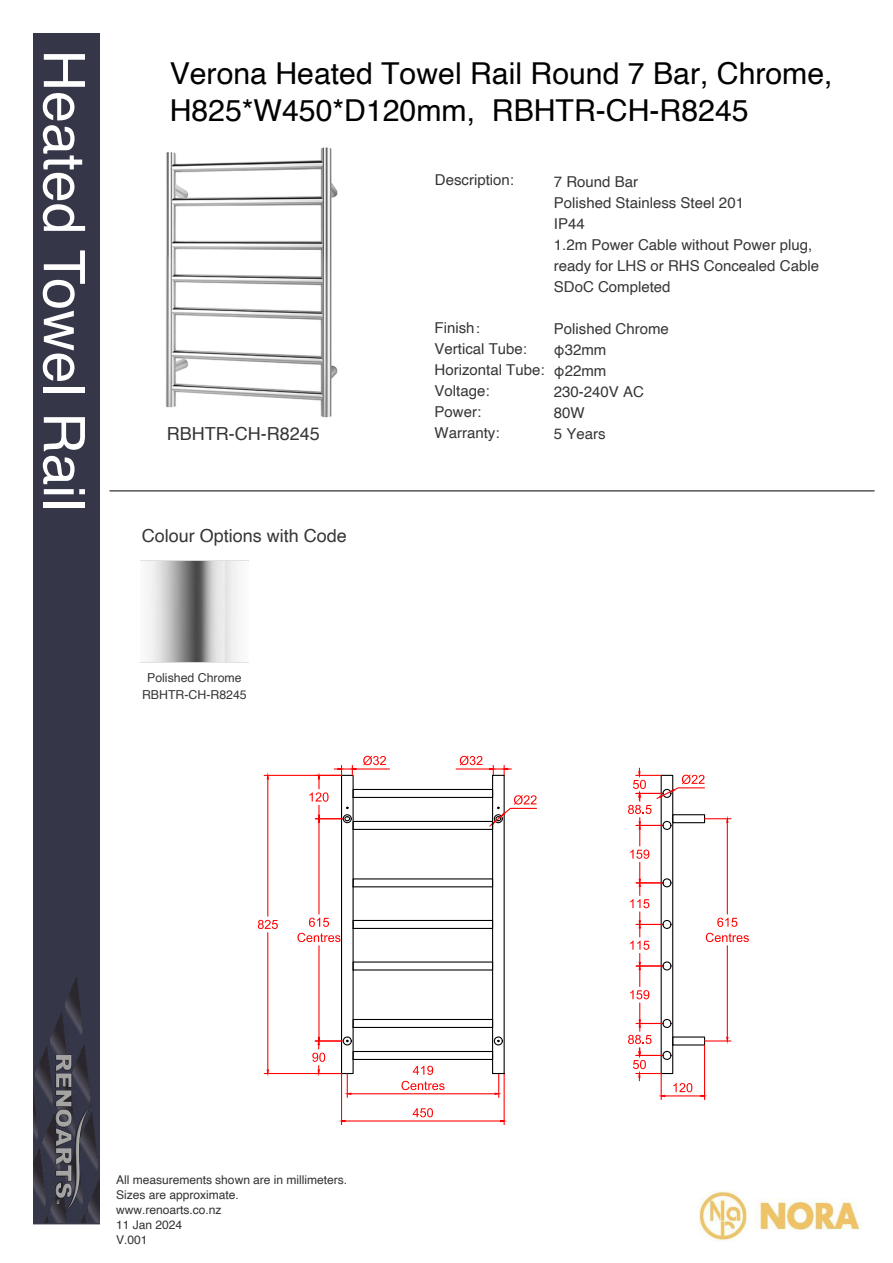
<style>
.page{position:relative;width:893px;height:1263px;background:#fff}
.page>*{position:absolute;margin:0;border:0;box-sizing:border-box;transform-origin:0 0}
.t1{font:57.45px "Helvetica";color:#fff}
.t2{font:30.15px/36.3px "Helvetica";color:#000}
.t3{font:18px "Helvetica";color:#363636}
.t4{font:15px/21px "Helvetica";color:#363636}
.t5{font:12.3px "Helvetica";color:#363636}
.t6{font:12.15px/15px "Helvetica";letter-spacing:-.005em;color:#333}
.s1{font-family:"Adobe Song Std";font-weight:300}
</style>
<div class="page">
<img style="left:699px;top:1191px;width:162px;height:51px">
<div style="left:34px;top:34px;width:65px;height:943px;background:#353748"></div>
<img style="left:34px;top:977px;width:65px;height:247px">
<img style="left:43px;top:1045px;width:57px;height:170px">
<img style="left:141px;top:560px;width:107px;height:103px">
<hr style="left:110px;top:491px;width:765px;height:1px;background:#000">
<img style="left:165px;top:147px;width:173px;height:271px">
<div style="left:343px;top:1036px;width:9px;height:9px;border:1px solid #000;border-radius:50%"></div>
<div style="left:341px;top:775px;width:13px;height:299px;border:1px solid #000"></div>
<hr style="left:264px;top:775px;width:78px;height:1px;background:#f00">
<hr style="left:264px;top:1073px;width:78px;height:1px;background:#f00">
<hr style="left:267px;top:779px;width:1px;height:137px;background:#f00">
<hr style="left:267px;top:933px;width:1px;height:137px;background:#f00">
<svg style="left:266px;top:775px;width:3px;height:5px"></svg>
<svg style="left:258px;top:920px;width:20px;height:9px"></svg>
<hr style="left:318px;top:946px;width:2px;height:91px;background:#f00">
<hr style="left:318px;top:822px;width:2px;height:92px;background:#f00">
<svg style="left:309px;top:918px;width:20px;height:9px"></svg>
<svg style="left:297px;top:933px;width:44px;height:9px"></svg>
<hr style="left:351px;top:1093px;width:144px;height:1px;background:#f00">
<svg style="left:312px;top:1037px;width:40px;height:60px"></svg>
<svg style="left:494px;top:1074px;width:5px;height:23px"></svg>
<svg style="left:413px;top:1066px;width:20px;height:9px"></svg>
<svg style="left:401px;top:1081px;width:44px;height:9px"></svg>
<hr style="left:341px;top:1073px;width:1px;height:51px;background:#f00">
<hr style="left:504px;top:1073px;width:1px;height:51px;background:#f00">
<hr style="left:345px;top:1120px;width:156px;height:1px;background:#f00">
<svg style="left:413px;top:1108px;width:20px;height:9px"></svg>
<hr style="left:456px;top:768px;width:34px;height:1px;background:#f00">
<svg style="left:489px;top:765px;width:22px;height:10px"></svg>
<svg style="left:460px;top:756px;width:22px;height:9px"></svg>
<div style="left:494px;top:1036px;width:9px;height:9px;border:1px solid #000;border-radius:50%"></div>
<div style="left:492px;top:775px;width:13px;height:299px;border:1px solid #000"></div>
<hr style="left:356px;top:768px;width:34px;height:1px;background:#f00">
<svg style="left:309px;top:765px;width:48px;height:58px"></svg>
<svg style="left:363px;top:756px;width:23px;height:9px"></svg>
<svg style="left:488px;top:795px;width:49px;height:33px"></svg>
<div style="left:353px;top:1051px;width:140px;height:9px;border:1px solid #000"></div>
<div style="left:353px;top:1019px;width:140px;height:9px;border:1px solid #000"></div>
<div style="left:353px;top:920px;width:140px;height:9px;border:1px solid #000"></div>
<div style="left:353px;top:821px;width:140px;height:9px;border:1px solid #000"></div>
<div style="left:353px;top:789px;width:140px;height:9px;border:1px solid #000"></div>
<svg style="left:628px;top:768px;width:121px;height:331px"></svg>
<h1 class="t1" style="left:108px;top:50px;width:463px;rotate:90deg">Heated Towel Rail</h1>
<h2 class="t2" style="left:170px;top:57px;width:664px">Verona Heated Towel Rail Round 7 Bar, Chrome,<br>H825*W450*D120mm, RBHTR-CH-R8245</h2>
<p class="t4" style="left:435px;top:170px;width:81px">Description:</p>
<p class="t4" style="left:554px;top:172px;width:267px">7 Round Bar<br>Polished Stainless Steel 201<br>IP44<br>1.2m Power Cable without Power plug, ready for LHS or RHS Concealed Cable<br>SDoC Completed</p>
<p class="t4" style="left:554px;top:319px;width:117px">Polished Chrome φ32mm<br>φ22mm<br>230-240V AC<br>80W<br>5 Years</p>
<p class="t4" style="left:434px;top:318px;width:112px">Finish<span class="s1">：<br></span>Vertical Tube:<br>Horizontal Tube:<br>Voltage:<br>Power:</p>
<p class="t3" style="left:167px;top:420px;width:154px">RBHTR-CH-R8245</p>
<p class="t4" style="left:434px;top:423px;width:67px">Warranty:</p>
<p class="t3" style="left:142px;top:521px;width:207px">Colour Options with Code</p>
<p class="t5" style="left:147px;top:668px;width:96px">Polished Chrome</p>
<p class="t5" style="left:142px;top:685px;width:106px">RBHTR-CH-R8245</p>
<p class="t6" style="left:116px;top:1173px;width:233px">All measurements shown are in millimeters.<br>Sizes are approximate. www.renoarts.co.nz<br>11 Jan 2024<br>V.001</p>
</div>
